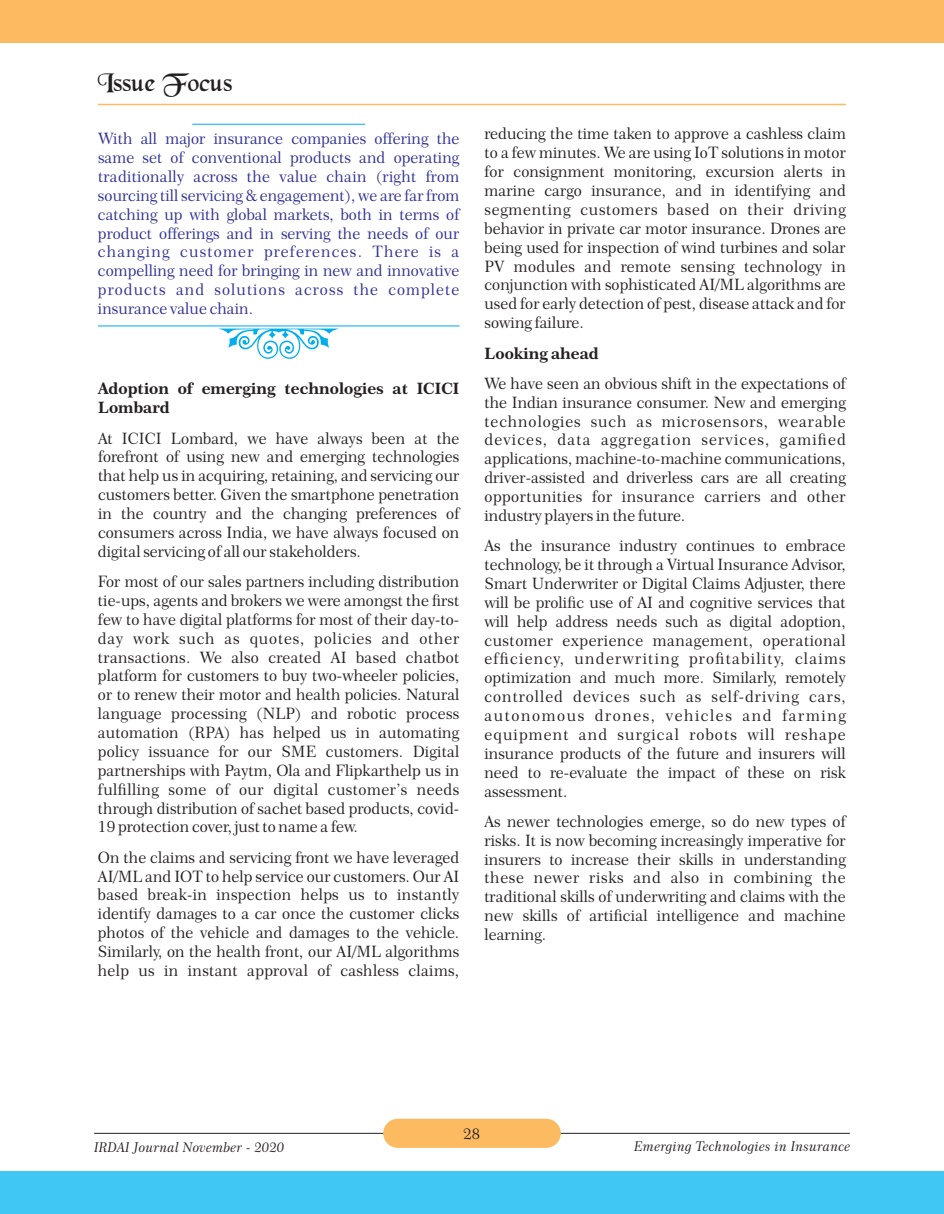
<style>
.page{position:relative;width:944px;height:1214px;background:#fff}
.page>*{position:absolute;margin:0;border:0;box-sizing:border-box;transform-origin:0 0}
.t1{font:27px "Black Chancery";color:#231f20}
.t2{font:15.75px/18.9px "Century 751 BT Roman B";color:#231f20;text-align:justify}
.t3{font:15.75px/18.9px "Century 751 BT Roman B";letter-spacing:.065em;color:#2e3092;text-align:justify}
.t4{font:15.75px/18.9px "Century 751 BT Bold B";color:#231f20}
.t5{font:15px "Century 751 BT Roman B";color:#231f20}
.t6{font:13.5px "Century 751 BT Italic B";color:#231f20}
</style>
<div class="page">
<div style="left:0;top:1171px;width:944px;height:43px;background:#40c7f4"></div>
<hr style="left:94px;top:1133px;width:756px;height:1px;background:#231f20">
<div style="left:383px;top:1119px;width:178px;height:29px;background:#fcba61;border-radius:15px"></div>
<hr style="left:98px;top:104px;width:748px;height:1px;background:#fcba61">
<div style="left:0;top:0;width:944px;height:43px;background:#fcba61"></div>
<svg style="left:98px;top:325px;width:361px;height:34px"></svg>
<hr style="left:192px;top:124px;width:173px;height:1px;background:#00aeef">
<h1 class="t1" style="left:98px;top:69px;width:136px">Issue Focus</h1>
<p class="t3" style="left:98px;top:131px;width:363px">With all major insurance companies offering the same set of conventional products and operating traditionally across the value chain (right from sourcing till servicing &amp; engagement), we are far from catching up with global markets, both in terms of product offerings and in serving the needs of our changing customer preferences. There is a compelling need for bringing in new and innovative products and solutions across the complete insurance value chain.</p>
<p class="t4" style="left:98px;top:381px;width:363px">Adoption of emerging technologies at ICICI<br>Lombard</p>
<p class="t2" style="left:98px;top:430px;width:363px">At ICICI Lombard, we have always been at the forefront of using new and emerging technologies that help us in acquiring, retaining, and servicing our customers better. Given the smartphone penetration in the country and the changing preferences of consumers across India, we have always focused on digital servicing of all our stakeholders.</p>
<p class="t2" style="left:98px;top:573px;width:363px">For most of our sales partners including distribution tie-ups, agents and brokers we were amongst the first few to have digital platforms for most of their day-to&shy;day work such as quotes, policies and other transactions. We also created AI based chatbot platform for customers to buy two-wheeler policies, or to renew their motor and health policies. Natural language processing (NLP) and robotic process automation (RPA) has helped us in automating policy issuance for our SME customers. Digital partnerships with Paytm, Ola and Flipkarthelp us in fulfilling some of our digital customer’s needs through distribution of sachet based products, covid-19 protection cover, just to name a few.</p>
<p class="t2" style="left:98px;top:849px;width:363px">On the claims and servicing front we have leveraged AI/ML and IOT to help service our customers. Our AI based break-in inspection helps us to instantly identify damages to a car once the customer clicks photos of the vehicle and damages to the vehicle.<br>Similarly, on the health front, our AI/ML algorithms help us in instant approval of cashless claims,</p>
<p class="t2" style="left:484px;top:126px;width:363px">reducing the time taken to approve a cashless claim to a few minutes. We are using IoT solutions in motor for consignment monitoring, excursion alerts in marine cargo insurance, and in identifying and segmenting customers based on their driving behavior in private car motor insurance. Drones are being used for inspection of wind turbines and solar PV modules and remote sensing technology in conjunction with sophisticated AI/ML algorithms are used for early detection of pest, disease attack and for sowing failure.</p>
<p class="t4" style="left:484px;top:345px;width:116px">Looking ahead</p>
<p class="t2" style="left:484px;top:375px;width:363px">We have seen an obvious shift in the expectations of the Indian insurance consumer. New and emerging technologies such as microsensors, wearable devices, data aggregation services, gamified applications, machine-to-machine communications, driver-assisted and driverless cars are all creating opportunities for insurance carriers and other industry players in the future.</p>
<p class="t2" style="left:484px;top:538px;width:363px">As the insurance industry continues to embrace technology, be it through a Virtual Insurance Advisor, Smart Underwriter or Digital Claims Adjuster, there will be prolific use of AI and cognitive services that will help address needs such as digital adoption, customer experience management, operational efficiency, underwriting profitability, claims optimization and much more. Similarly, remotely controlled devices such as self-driving cars, autonomous drones, vehicles and farming equipment and surgical robots will reshape insurance products of the future and insurers will need to re-evaluate the impact of these on risk assessment.</p>
<p class="t2" style="left:484px;top:813px;width:363px">As newer technologies emerge, so do new types of risks. It is now becoming increasingly imperative for insurers to increase their skills in understanding these newer risks and also in combining the traditional skills of underwriting and claims with the new skills of artificial intelligence and machine learning.</p>
<p class="t5" style="left:464px;top:1127px;width:18px">28</p>
<p class="t6" style="left:94px;top:1141px;width:192px">IRDAI Journal November - 2020</p>
<p class="t6" style="left:634px;top:1141px;width:218px">Emerging Technologies in Insurance</p>
</div>
